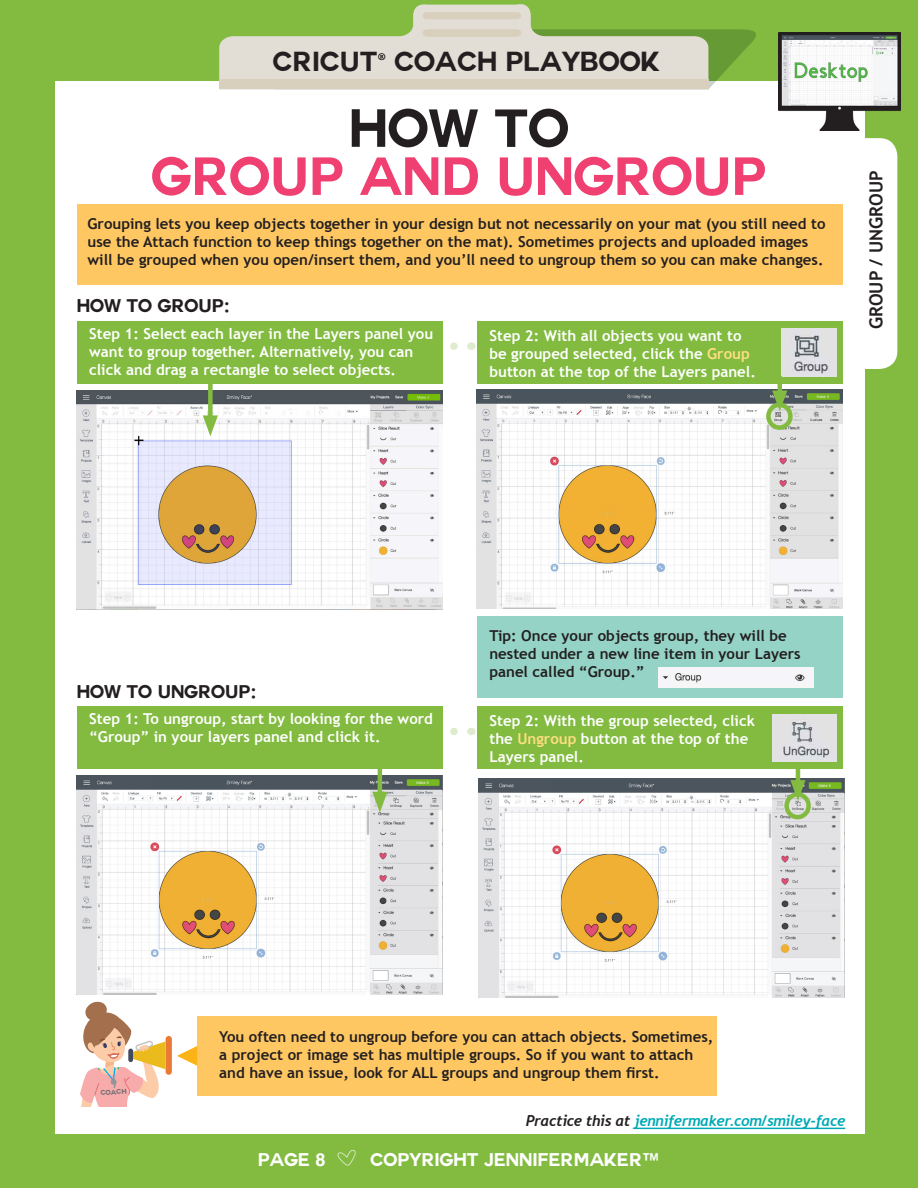
<style>
.page{position:relative;width:918px;height:1188px;background:#82bb40}
.page>*{position:absolute;margin:0;border:0;box-sizing:border-box;transform-origin:0 0}
.t1{font:700 52.5px "Couture";color:#ef4071}
.t2{font:700 52.5px "Couture";color:#231f20}
.t3{font:700 27px "Couture";color:#231f20}
.t4{font:700 18px "Couture";color:#fff}
.t5{font:700 18px "Couture";color:#231f20}
.t6{font:700 18px "Trebuchet MS";color:#231f20}
.t7{font:700 15px/18px "Trebuchet MS";color:#231f20}
.t8{font:700 15px/18px "Trebuchet MS";color:#fff}
.t9{font:italic 700 15px "Trebuchet";letter-spacing:-.025em;color:#00aab6}
.t10{font:700 6.75px "Couture";color:#6c6d70}
.s1{font-family:"Minion Pro";font-weight:400;color:#000}
.s2{font-family:"Trebuchet MS"}
.s3{color:#ffdf81}
.s4{color:#231f20}
.s5{font-family:"Cutie Patootie Hollow";font-weight:400;font-size:28.5px}
</style>
<div class="page">
<div style="left:55px;top:81px;width:810px;height:1053px;background:#fff"></div>
<img style="left:779px;top:33px;width:122px;height:98px">
<svg style="left:219px;top:4px;width:537px;height:85px"></svg>
<div style="left:219px;top:79px;width:489px;height:10px;background:#d8d0bc"></div>
<svg style="left:450px;top:728px;width:4px;height:7px"></svg>
<svg style="left:450px;top:342px;width:4px;height:8px"></svg>
<img style="left:478px;top:779px;width:366px;height:219px">
<div style="left:77px;top:204px;width:765px;height:80px;background:#fec762"></div>
<div style="left:77px;top:321px;width:366px;height:62px;background:#82bb40"></div>
<img style="left:477px;top:390px;width:366px;height:219px">
<div style="left:477px;top:321px;width:365px;height:62px;background:#82bb40"></div>
<div style="left:477px;top:616px;width:365px;height:81px;background:#94d3c5"></div>
<div style="left:766px;top:403px;width:27px;height:27px;border:4px solid #82bb40;border-radius:50%"></div>
<div style="left:849px;top:138px;width:48px;height:231px;background:#fff;border-radius:18px"></div>
<div style="left:166px;top:1036px;width:6px;height:39px;background:#ec7a37;border-radius:3px"></div>
<svg style="left:80px;top:1001px;width:88px;height:106px"></svg>
<div style="left:197px;top:1017px;width:520px;height:79px;background:#fec762"></div>
<svg style="left:177px;top:1046px;width:20px;height:20px"></svg>
<img style="left:782px;top:329px;width:54px;height:47px">
<img style="left:77px;top:390px;width:366px;height:219px">
<img style="left:659px;top:668px;width:154px;height:19px">
<div style="left:208px;top:383px;width:5px;height:41px;background:#82bb40"></div>
<svg style="left:203px;top:415px;width:15px;height:21px"></svg>
<hr style="left:778px;top:376px;width:4px;height:23px;background:#82bb40">
<svg style="left:772px;top:391px;width:15px;height:20px"></svg>
<div style="left:77px;top:706px;width:366px;height:63px;background:#82bb40"></div>
<img style="left:77px;top:775px;width:366px;height:219px">
<hr style="left:378px;top:745px;width:4px;height:55px;background:#82bb40">
<svg style="left:372px;top:792px;width:15px;height:21px"></svg>
<div style="left:477px;top:706px;width:365px;height:63px;background:#82bb40"></div>
<img style="left:772px;top:714px;width:64px;height:47px">
<hr style="left:634px;top:1128px;width:211px;height:1px;background:#00aab6">
<div style="left:784px;top:792px;width:27px;height:27px;border:4px solid #82bb40;border-radius:50%"></div>
<hr style="left:796px;top:766px;width:4px;height:22px;background:#82bb40">
<svg style="left:790px;top:780px;width:16px;height:21px"></svg>
<h2 class="t3" style="left:273px;top:49px;width:389px">CRICUT<span class="s1">®</span> COACH PLAYBOOK</h2>
<p class="t2" style="left:349px;top:104px;width:222px">HOW TO</p>
<p class="t1" style="left:152px;top:152px;width:616px">GROUP AND UNGROUP</p>
<p class="t7" style="left:88px;top:214px;width:739px">Grouping lets you keep objects together in your design but not necessarily on your mat (you still need to use the Attach function to keep things together on the mat). Sometimes projects and uploaded images will be grouped when you open/insert them, and you’ll need to ungroup them so you can make changes.</p>
<p class="t5" style="left:77px;top:298px;width:155px">HOW TO GROUP<span class="s2">:</span></p>
<p class="t8" style="left:89px;top:325px;width:346px">Step 1: Select each layer in the Layers panel you want to group together. Alternatively, you can click and drag a rectangle to select objects.</p>
<p class="t8" style="left:489px;top:326px;width:268px">Step 2: With all objects you want to be grouped selected, click the <span class="s3">Group </span>button at the top of the Layers panel.</p>
<p class="t6" style="left:865px;top:329px;width:160px;rotate:-90deg">GROUP / UNGROUP</p>
<p class="t5" style="left:77px;top:683px;width:182px">HOW TO UNGROUP<span class="s2">:</span></p>
<p class="t8" style="left:89px;top:710px;width:345px">Step 1: To ungroup, start by looking for the word “Group” in your layers panel and click it.</p>
<p class="t7" style="left:489px;top:626px;width:313px">Tip: Once your objects group, they will be nested under a new line item in your Layers panel called “Group.”</p>
<p class="t8" style="left:489px;top:712px;width:267px">Step 2: With the group selected, click the <span class="s3">Ungroup</span> button at the top of the<br>Layers panel.</p>
<p class="t10" style="left:100px;top:1090px;width:27px;rotate:-5deg">COACH</p>
<p class="t7" style="left:219px;top:1027px;width:496px">You often need to ungroup before you can attach objects. Sometimes, a project or image set has multiple groups. So if you want to attach and have an issue, look for ALL groups and ungroup them first.</p>
<p class="t9" style="left:526px;top:1112px;width:321px"><span class="s4">Practice this at</span> jennifermaker.com/smiley-face</p>
<p class="t4" style="left:258px;top:1152px;width:404px">PAGE 8 <span class="s5">|</span> COPYRIGHT JENNIFERMAKER™</p>
</div>
